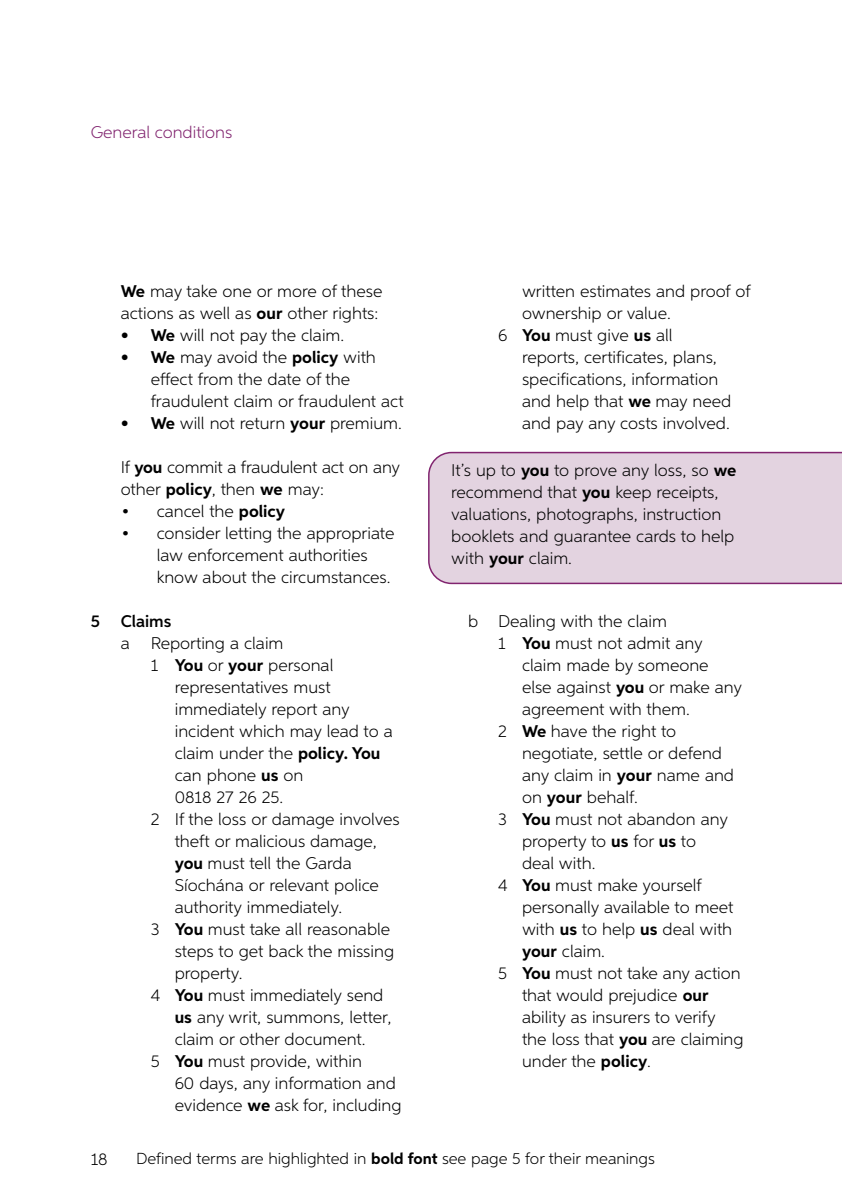
<style>
.page{position:relative;width:842px;height:1191px;background:#fff}
.page>*{position:absolute;margin:0;border:0;box-sizing:border-box;transform-origin:0 0}
.t1{font:300 17px/22px "Aspira";color:#000}
.t2{font:300 17px "Aspira";color:#81246f}
.t3{font:600 17px "Aspira";color:#000}
.t4{font:300 16px "Aspira";color:#000}
.s1{font-weight:700}
.s2{font-family:"Vialog LT Com";font-size:19px}
</style>
<div class="page">
<div style="left:428px;top:452px;width:414px;height:132px;background:#e3d3e0"></div>
<p class="t2" style="left:91px;top:122px;width:143px">General conditions</p>
<p class="t1" style="left:121px;top:279px;width:263px"><span class="s1">We</span> may take one or more of these actions as well as <span class="s1">our</span> other rights:</p>
<p class="t1" style="left:121px;top:323px;width:225px">• <span class="s1">We</span> will not pay the claim.</p>
<p class="t1" style="left:151px;top:345px;width:254px;text-indent:-30px">• <span class="s1">We</span> may avoid the <span class="s1">policy</span> with effect from the date of the fraudulent claim or fraudulent act</p>
<p class="t1" style="left:121px;top:411px;width:283px">• <span class="s1">We</span> will not return <span class="s1">your</span> premium.</p>
<p class="t1" style="left:121px;top:455px;width:281px">If <span class="s1">you</span> commit a fraudulent act on any other <span class="s1">policy</span>, then <span class="s1">we</span> may:</p>
<p class="t1" style="left:121px;top:499px;width:166px"><span class="s2">•</span> cancel the <span class="s1">policy</span></p>
<p class="t1" style="left:157px;top:521px;width:239px;text-indent:-36px"><span class="s2">•</span> consider letting the appropriate law enforcement authorities know about the circumstances.</p>
<p class="t3" style="left:91px;top:610px;width:82px">5 Claims</p>
<p class="t1" style="left:121px;top:631px;width:164px">a Reporting a claim</p>
<p class="t1" style="left:151px;top:653px;width:184px">1 <span class="s1">You</span> or <span class="s1">your</span> personal</p>
<p class="t1" style="left:175px;top:675px;width:157px">representatives must</p>
<p class="t1" style="left:175px;top:697px;width:177px">immediately report any</p>
<p class="t1" style="left:175px;top:719px;width:220px">incident which may lead to a</p>
<p class="t1" style="left:175px;top:741px;width:207px">claim under the <span class="s1">policy. You</span></p>
<p class="t1" style="left:175px;top:763px;width:130px">can phone <span class="s1">us</span> on</p>
<p class="t1" style="left:175px;top:785px;width:110px">0818 27 26 25.</p>
<p class="t1" style="left:151px;top:807px;width:251px">2 If the loss or damage involves</p>
<p class="t1" style="left:175px;top:829px;width:204px">theft or malicious damage,</p>
<p class="t1" style="left:175px;top:851px;width:179px"><span class="s1">you</span> must tell the Garda</p>
<p class="t1" style="left:175px;top:873px;width:206px">Síochána or relevant police</p>
<p class="t1" style="left:175px;top:895px;width:169px">authority immediately.</p>
<p class="t1" style="left:151px;top:917px;width:241px">3 <span class="s1">You</span> must take all reasonable</p>
<p class="t1" style="left:175px;top:939px;width:221px">steps to get back the missing</p>
<p class="t1" style="left:175px;top:961px;width:69px">property.</p>
<p class="t1" style="left:151px;top:983px;width:234px">4 <span class="s1">You</span> must immediately send</p>
<p class="t1" style="left:175px;top:1005px;width:218px"><span class="s1">us</span> any writ, summons, letter,</p>
<p class="t1" style="left:175px;top:1027px;width:192px">claim or other document.</p>
<p class="t1" style="left:151px;top:1049px;width:213px">5 <span class="s1">You</span> must provide, within</p>
<p class="t1" style="left:175px;top:1071px;width:223px">60 days, any information and</p>
<p class="t1" style="left:175px;top:1093px;width:228px">evidence <span class="s1">we</span> ask for, including</p>
<p class="t1" style="left:522px;top:279px;width:230px">written estimates and proof of</p>
<p class="t1" style="left:522px;top:301px;width:150px">ownership or value.</p>
<p class="t1" style="left:498px;top:323px;width:176px">6 <span class="s1">You</span> must give <span class="s1">us</span> all</p>
<p class="t1" style="left:522px;top:345px;width:196px">reports, certificates, plans,</p>
<p class="t1" style="left:522px;top:367px;width:198px">specifications, information</p>
<p class="t1" style="left:522px;top:389px;width:211px">and help that <span class="s1">we</span> may need</p>
<p class="t1" style="left:522px;top:411px;width:209px">and pay any costs involved.</p>
<p class="t1" style="left:451px;top:459px;width:287px">It’s up to <span class="s1">you</span> to prove any loss, so <span class="s1">we </span>recommend that <span class="s1">you</span> keep receipts, valuations, photographs, instruction booklets and guarantee cards to help with <span class="s1">your</span> claim.</p>
<p class="t1" style="left:468px;top:609px;width:200px">b Dealing with the claim</p>
<p class="t1" style="left:498px;top:631px;width:206px">1 <span class="s1">You</span> must not admit any</p>
<p class="t1" style="left:522px;top:653px;width:188px">claim made by someone</p>
<p class="t1" style="left:522px;top:675px;width:222px">else against <span class="s1">you</span> or make any</p>
<p class="t1" style="left:522px;top:697px;width:169px">agreement with them.</p>
<p class="t1" style="left:498px;top:719px;width:180px">2 <span class="s1">We</span> have the right to</p>
<p class="t1" style="left:522px;top:741px;width:202px">negotiate, settle or defend</p>
<p class="t1" style="left:522px;top:763px;width:214px">any claim in <span class="s1">your</span> name and</p>
<p class="t1" style="left:522px;top:785px;width:117px">on <span class="s1">your</span> behalf.</p>
<p class="t1" style="left:498px;top:807px;width:231px">3 <span class="s1">You</span> must not abandon any</p>
<p class="t1" style="left:522px;top:829px;width:175px">property to <span class="s1">us</span> for <span class="s1">us</span> to</p>
<p class="t1" style="left:522px;top:851px;width:75px">deal with.</p>
<p class="t1" style="left:498px;top:873px;width:205px">4 <span class="s1">You</span> must make yourself</p>
<p class="t1" style="left:522px;top:895px;width:213px">personally available to meet</p>
<p class="t1" style="left:522px;top:917px;width:212px">with <span class="s1">us</span> to help <span class="s1">us</span> deal with</p>
<p class="t1" style="left:522px;top:939px;width:84px"><span class="s1">your</span> claim.</p>
<p class="t1" style="left:498px;top:961px;width:244px">5 <span class="s1">You</span> must not take any action</p>
<p class="t1" style="left:522px;top:983px;width:188px">that would prejudice <span class="s1">our</span></p>
<p class="t1" style="left:522px;top:1005px;width:195px">ability as insurers to verify</p>
<p class="t1" style="left:522px;top:1027px;width:223px">the loss that <span class="s1">you</span> are claiming</p>
<p class="t1" style="left:522px;top:1049px;width:130px">under the <span class="s1">policy</span>.</p>
<p class="t1" style="left:91px;top:1147px;width:18px">18</p>
<p class="t4" style="left:136px;top:1148px;width:520px">Defined terms are highlighted in <span class="s1">bold font</span> see page 5 for their meanings</p>
</div>
